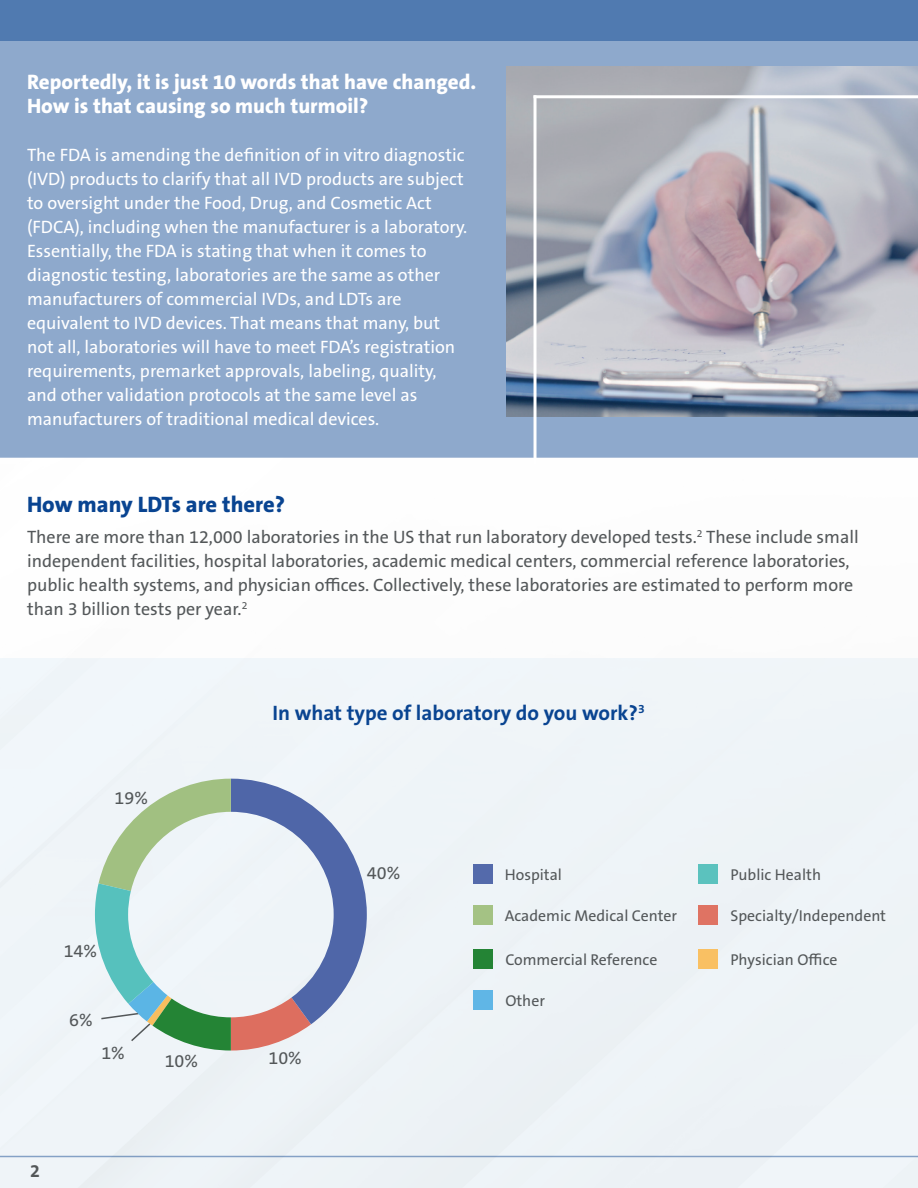
<style>
.page{position:relative;width:918px;height:1188px;background:#fff}
.page>*{position:absolute;margin:0;border:0;box-sizing:border-box;transform-origin:0 0}
.t1{font:800 22.5px "The Sans B W8";color:#094491}
.t2{font:800 21px "The Sans B W8";color:#fff}
.t3{font:700 21px "The Sans B W7";color:#094491}
.t4{font:18px/24px "The Sans B W5 Plain";color:#fff}
.t5{font:18px/24px "The Sans B W5 Plain";color:#535759}
.t6{font:700 18px "The Sans B W7";color:#535759}
.t7{font:15.75px "The Sans B W5 Plain";color:#535759}
</style>
<div class="page">
<div style="left:0;top:659px;width:918px;height:529px;background:#eef4f8"></div>
<svg style="left:0;top:40px;width:918px;height:417px;background:#99aac4"></svg>
<hr style="left:534px;top:95px;width:3px;height:370px;background:#fff">
<hr style="left:534px;top:95px;width:384px;height:3px;background:#fff">
<hr style="left:0;top:1156px;width:918px;height:1px;background:#094491">
<div style="left:473px;top:864px;width:19px;height:19px;background:#546aab"></div>
<div style="left:473px;top:905px;width:19px;height:19px;background:#a4c284"></div>
<div style="left:699px;top:864px;width:19px;height:19px;background:#5bc2be"></div>
<div style="left:699px;top:905px;width:19px;height:19px;background:#df7363"></div>
<div style="left:473px;top:950px;width:19px;height:19px;background:#248435"></div>
<div style="left:473px;top:991px;width:19px;height:19px;background:#60b6e6"></div>
<div style="left:699px;top:950px;width:19px;height:19px;background:#f9c063"></div>
<svg style="left:95px;top:779px;width:272px;height:272px"></svg>
<div style="left:0;top:0;width:918px;height:40px;background:#507ab0"></div>
<p class="t2" style="left:27px;top:69px;width:451px">Reportedly, it is just 10 words that have changed.</p>
<p class="t2" style="left:27px;top:93px;width:343px">How is that causing so much turmoil?</p>
<p class="t4" style="left:27px;top:143px;width:442px">The FDA is amending the definition of in vitro diagnostic (IVD) products to clarify that all IVD products are subject to oversight under the Food, Drug, and Cosmetic Act (FDCA), including when the manufacturer is a laboratory.<br>Essentially, the FDA is stating that when it comes to diagnostic testing, laboratories are the same as other manufacturers of commercial IVDs, and LDTs are equivalent to IVD devices. That means that many, but not all, laboratories will have to meet FDA’s registration requirements, premarket approvals, labeling, quality, and other validation protocols at the same level as manufacturers of traditional medical devices.</p>
<p class="t1" style="left:27px;top:490px;width:260px">How many LDTs are there?</p>
<p class="t5" style="left:27px;top:525px;width:833px">There are more than 12,000 laboratories in the US that run laboratory developed tests.<sup>2</sup> These include small independent facilities, hospital laboratories, academic medical centers, commercial reference laboratories, public health systems, and physician offices. Collectively, these laboratories are estimated to perform more than 3 billion tests per year.<sup>2</sup></p>
<p class="t3" style="left:272px;top:699px;width:374px">In what type of laboratory do you work?<sup>3</sup></p>
<p class="t5" style="left:115px;top:786px;width:35px">19%</p>
<p class="t5" style="left:64px;top:939px;width:35px">14%</p>
<p class="t5" style="left:69px;top:1008px;width:25px">6%</p>
<p class="t5" style="left:101px;top:1041px;width:25px">1%</p>
<p class="t5" style="left:165px;top:1049px;width:35px">10%</p>
<p class="t5" style="left:269px;top:1046px;width:35px">10%</p>
<p class="t5" style="left:367px;top:861px;width:35px">40%</p>
<p class="t7" style="left:505px;top:865px;width:59px">Hospital</p>
<p class="t7" style="left:505px;top:905px;width:174px">Academic Medical Center</p>
<p class="t7" style="left:505px;top:950px;width:154px">Commercial Reference</p>
<p class="t7" style="left:505px;top:991px;width:41px">Other</p>
<p class="t6" style="left:30px;top:1159px;width:11px">2</p>
<p class="t7" style="left:731px;top:864px;width:92px">Public Health</p>
<p class="t7" style="left:731px;top:905px;width:157px">Specialty/Independent</p>
<p class="t7" style="left:731px;top:950px;width:108px">Physician Office</p>
</div>
